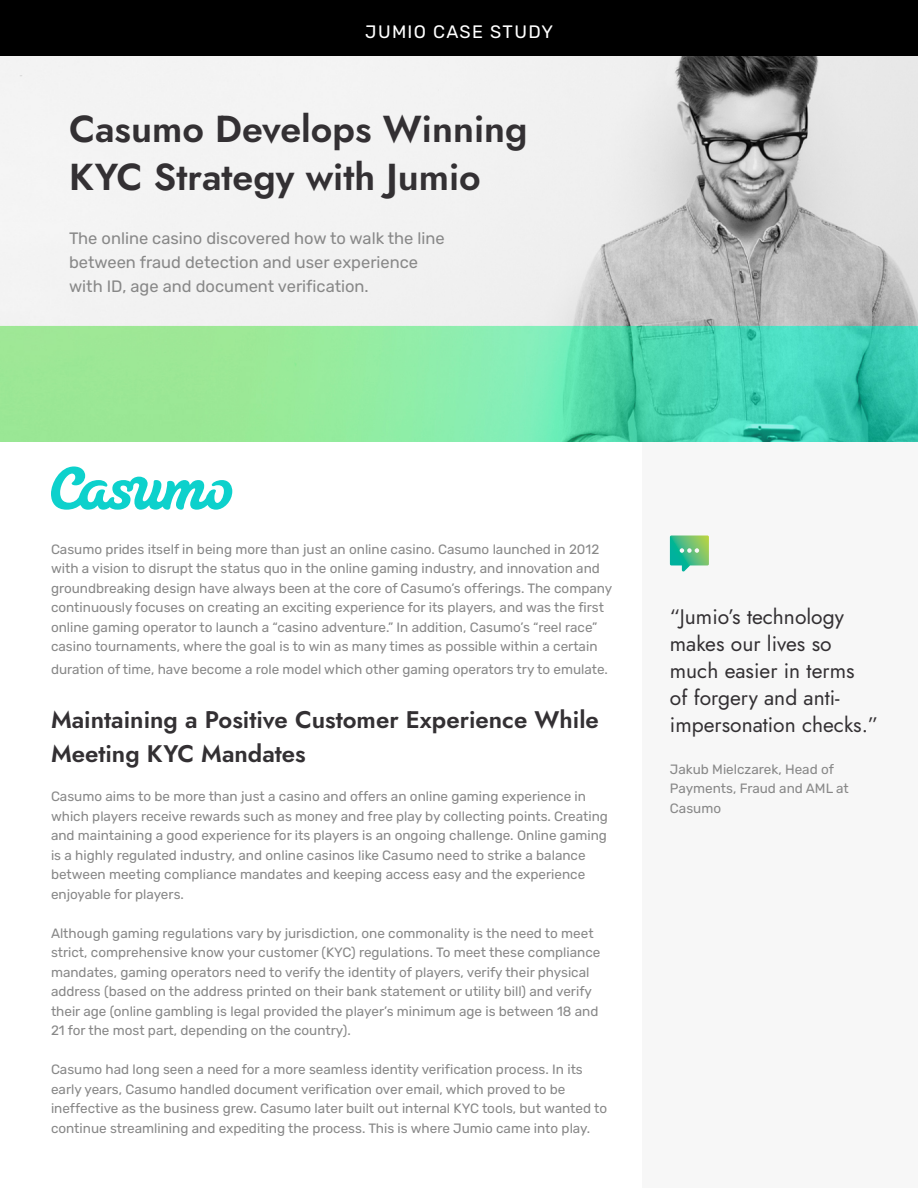
<style>
.page{position:relative;width:918px;height:1188px;background:#fff}
.page>*{position:absolute;margin:0;border:0;box-sizing:border-box;transform-origin:0 0}
.t1{font:37.5px/48px "Jost";color:#333033}
.t2{font:24px/34.5px "Jost";color:#333033}
.t3{font:21px/27px "Jost";color:#333033}
.t4{font:18px "Rubik";letter-spacing:.075em;color:#fff}
.t5{font:16.5px/24px "Rubik";color:#888}
.t6{font:13.5px/19.5px "Rubik";color:#888}
</style>
<div class="page">
<div style="left:642px;top:402px;width:276px;height:786px;background:#f7f7f7"></div>
<img style="left:0;top:55px;width:918px;height:386px">
<div style="left:0;top:0;width:918px;height:55px;background:#000"></div>
<svg style="left:670px;top:536px;width:39px;height:36px"></svg>
<svg style="left:51px;top:466px;width:181px;height:44px"></svg>
<h3 class="t4" style="left:365px;top:22px;width:189px">JUMIO CASE STUDY</h3>
<h1 class="t1" style="left:69px;top:105px;width:460px">Casumo Develops Winning<br>KYC Strategy with Jumio</h1>
<p class="t5" style="left:69px;top:227px;width:377px">The online casino discovered how to walk the line between fraud detection and user experience with ID, age and document verification.</p>
<p class="t6" style="left:51px;top:540px;width:563px">Casumo prides itself in being more than just an online casino. Casumo launched in 2012 with a vision to disrupt the status quo in the online gaming industry, and innovation and groundbreaking design have always been at the core of Casumo’s offerings. The company continuously focuses on creating an exciting experience for its players, and was the first online gaming operator to launch a “casino adventure.” In addition, Casumo’s “reel race” casino tournaments, where the goal is to win as many times as possible within a certain</p>
<p class="t6" style="left:51px;top:660px;width:559px">duration of time, have become a role model which other gaming operators try to emulate.</p>
<h2 class="t2" style="left:51px;top:702px;width:549px">Maintaining a Positive Customer Experience While<br>Meeting KYC Mandates</h2>
<p class="t6" style="left:51px;top:787px;width:559px">Casumo aims to be more than just a casino and offers an online gaming experience in which players receive rewards such as money and free play by collecting points. Creating and maintaining a good experience for its players is an ongoing challenge. Online gaming is a highly regulated industry, and online casinos like Casumo need to strike a balance between meeting compliance mandates and keeping access easy and the experience enjoyable for players.</p>
<p class="t6" style="left:51px;top:924px;width:551px">Although gaming regulations vary by jurisdiction, one commonality is the need to meet strict, comprehensive know your customer (KYC) regulations. To meet these compliance mandates, gaming operators need to verify the identity of players, verify their physical address (based on the address printed on their bank statement or utility bill) and verify their age (online gambling is legal provided the player’s minimum age is between 18 and 21 for the most part, depending on the country).</p>
<p class="t6" style="left:51px;top:1060px;width:558px">Casumo had long seen a need for a more seamless identity verification process. In its early years, Casumo handled document verification over email, which proved to be ineffective as the business grew. Casumo later built out internal KYC tools, but wanted to continue streamlining and expediting the process. This is where Jumio came into play.</p>
<h3 class="t3" style="left:670px;top:603px;width:210px">“Jumio’s technology makes our lives so much easier in terms<br>of forgery and anti&shy;impersonation checks.”</h3>
<p class="t6" style="left:670px;top:760px;width:181px">Jakub Mielczarek, Head of<br>Payments, Fraud and AML at<br>Casumo</p>
</div>
